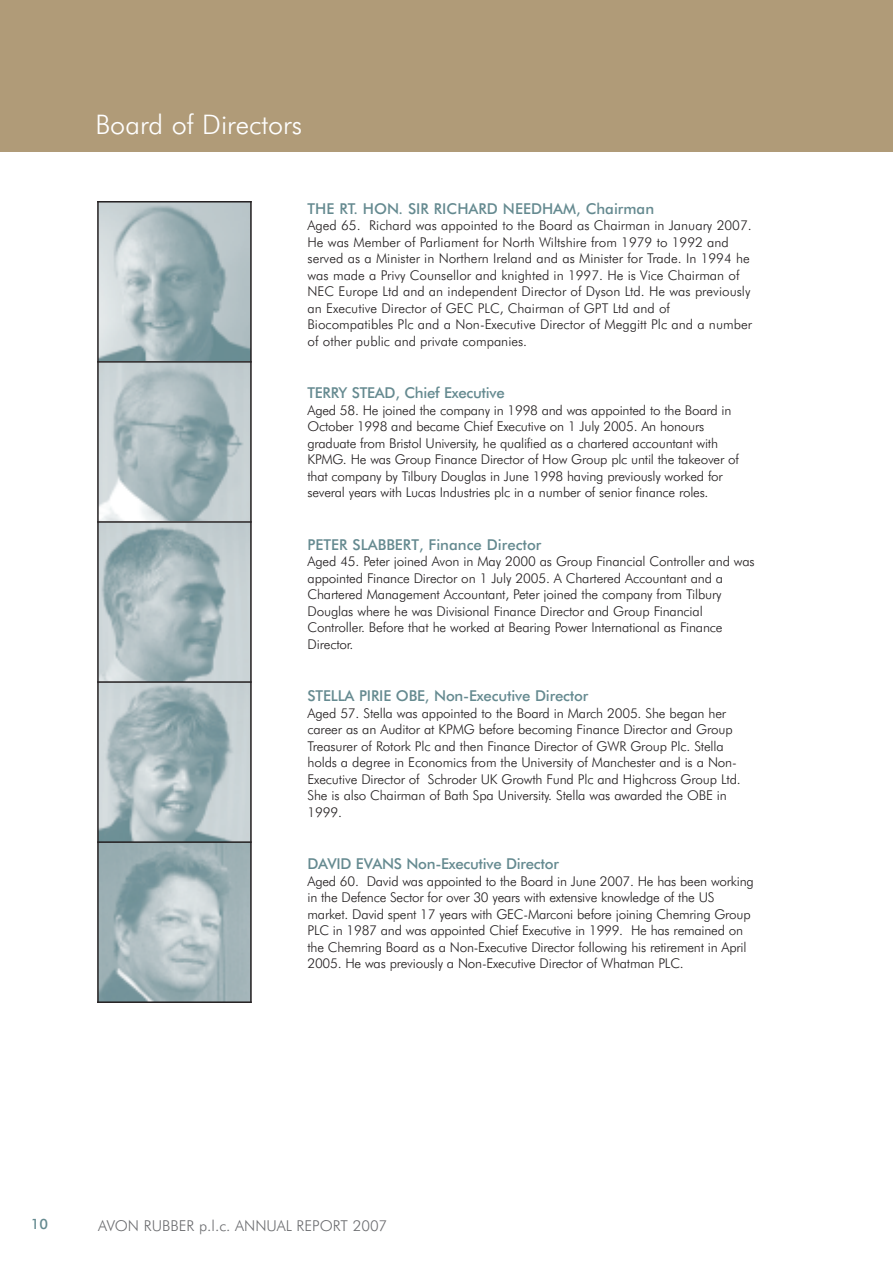
<style>
.page{position:relative;width:893px;height:1263px;background:#fff}
.page>*{position:absolute;margin:0;border:0;box-sizing:border-box;transform-origin:0 0}
.t1{font:300 27px "Futura BT";color:#fff}
.t2{font:500 15px "Futura BT";letter-spacing:-.01em;color:#658a90}
.t3{font:300 15px "Futura BT";color:#6c6d70}
.t4{font:500 14.25px "Futura BT";color:#658a90}
.t5{font:300 13.5px/16.5px "Futura BT";letter-spacing:-.01em;color:#231f20}
</style>
<div class="page">
<div style="left:0;top:0;width:893px;height:152px;background:#b09b78"></div>
<img style="left:99px;top:202px;width:151px;height:159px">
<svg style="left:99px;top:363px;width:151px;height:158px;background:#b2c1c5"></svg>
<svg style="left:99px;top:523px;width:151px;height:158px;background:#adbdc0"></svg>
<svg style="left:99px;top:683px;width:151px;height:158px;background:#abbcc0"></svg>
<img style="left:99px;top:843px;width:151px;height:158px">
<hr style="left:97px;top:201px;width:2px;height:802px;background:#231f20">
<hr style="left:250px;top:201px;width:2px;height:802px;background:#231f20">
<hr style="left:97px;top:201px;width:155px;height:1px;background:#231f20">
<hr style="left:97px;top:361px;width:155px;height:2px;background:#231f20">
<hr style="left:97px;top:521px;width:155px;height:2px;background:#231f20">
<hr style="left:97px;top:681px;width:155px;height:2px;background:#231f20">
<hr style="left:97px;top:841px;width:155px;height:2px;background:#231f20">
<hr style="left:97px;top:1001px;width:155px;height:2px;background:#231f20">
<h1 class="t1" style="left:95px;top:113px;width:208px">Board of Directors</h1>
<p class="t2" style="left:308px;top:202px;width:348px">THE RT. HON. SIR RICHARD NEEDHAM, Chairman</p>
<p class="t5" style="left:308px;top:218px;width:446px">Aged 65. Richard was appointed to the Board as Chairman in January 2007.<br>He was Member of Parliament for North Wiltshire from 1979 to 1992 and served as a Minister in Northern Ireland and as Minister for Trade. In 1994 he was made a Privy Counsellor and knighted in 1997. He is Vice Chairman of NEC Europe Ltd and an independent Director of Dyson Ltd. He was previously an Executive Director of GEC PLC, Chairman of GPT Ltd and of Biocompatibles Plc and a Non-Executive Director of Meggitt Plc and a number of other public and private companies.</p>
<p class="t2" style="left:308px;top:387px;width:199px">TERRY STEAD, Chief Executive</p>
<p class="t5" style="left:308px;top:403px;width:433px">Aged 58. He joined the company in 1998 and was appointed to the Board in October 1998 and became Chief Executive on 1 July 2005. An honours graduate from Bristol University, he qualified as a chartered accountant with KPMG. He was Group Finance Director of How Group plc until the takeover of that company by Tilbury Douglas in June 1998 having previously worked for several years with Lucas Industries plc in a number of senior finance roles.</p>
<p class="t2" style="left:308px;top:538px;width:235px">PETER SLABBERT, Finance Director</p>
<p class="t5" style="left:308px;top:554px;width:449px">Aged 45. Peter joined Avon in May 2000 as Group Financial Controller and was appointed Finance Director on 1 July 2005. A Chartered Accountant and a Chartered Management Accountant, Peter joined the company from Tilbury Douglas where he was Divisional Finance Director and Group Financial Controller. Before that he worked at Bearing Power International as Finance Director.</p>
<p class="t2" style="left:308px;top:690px;width:282px">STELLA PIRIE OBE, Non-Executive Director</p>
<p class="t5" style="left:308px;top:706px;width:435px">Aged 57. Stella was appointed to the Board in March 2005. She began her career as an Auditor at KPMG before becoming Finance Director and Group Treasurer of Rotork Plc and then Finance Director of GWR Group Plc. Stella holds a degree in Economics from the University of Manchester and is a Non-Executive Director of Schroder UK Growth Fund Plc and Highcross Group Ltd.<br>She is also Chairman of Bath Spa University. Stella was awarded the OBE in 1999.</p>
<p class="t2" style="left:308px;top:858px;width:253px">DAVID EVANS Non-Executive Director</p>
<p class="t5" style="left:308px;top:874px;width:448px">Aged 60. David was appointed to the Board in June 2007. He has been working in the Defence Sector for over 30 years with extensive knowledge of the US market. David spent 17 years with GEC-Marconi before joining Chemring Group PLC in 1987 and was appointed Chief Executive in 1999. He has remained on the Chemring Board as a Non-Executive Director following his retirement in April 2005. He was previously a Non-Executive Director of Whatman PLC.</p>
<p class="t4" style="left:31px;top:1218px;width:18px">10</p>
<p class="t3" style="left:98px;top:1219px;width:291px">AVON RUBBER p.l.c. ANNUAL REPORT 2007</p>
</div>
